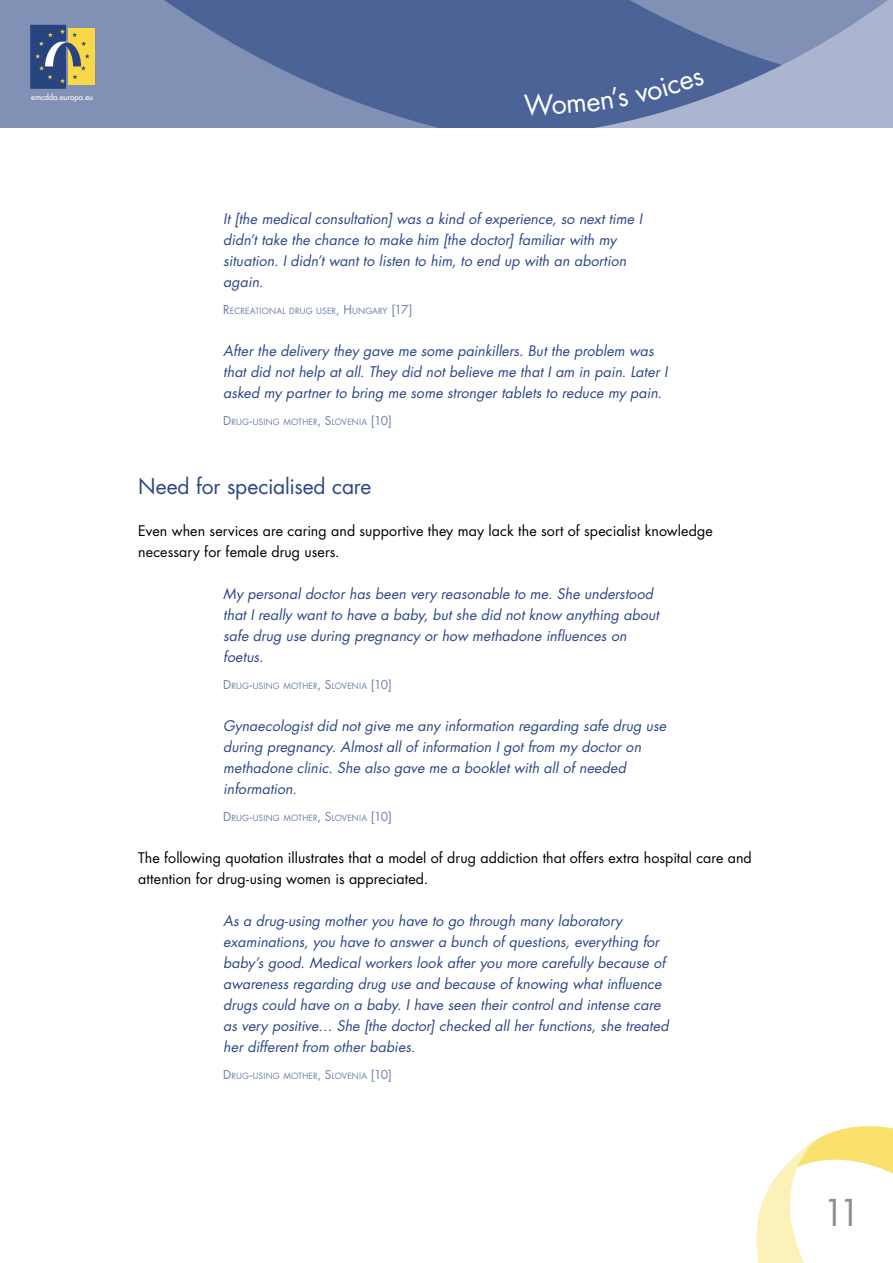
<style>
.page{position:relative;width:893px;height:1263px;background:#fff}
.page>*{position:absolute;margin:0;border:0;box-sizing:border-box;transform-origin:0 0}
.t1{font:36px "Futura";color:#909090}
._02-Titulo2{font:21px "Futura";letter-spacing:-.005em;color:#2d4786}
._04-Texto_cita{font:italic 14.25px/21px "Futura";letter-spacing:.005em;color:#2d4786}
._03-Texto_general{font:14.25px/21px "Futura";letter-spacing:.005em;color:#000}
._05-Texto_cita_firma{font:8.4px "Futura";letter-spacing:.015em;color:#6c7eaa}
.t2{font:7.8px "Futura";color:#fff}
.s1{font-size:12px}
</style>
<div class="page">
<svg style="left:0;top:0;width:496px;height:128px;background:#687ba7"></svg>
<svg style="left:496px;top:0;width:397px;height:128px;background:#7688b0"></svg>
<div style="left:68px;top:29px;width:26px;height:56px;background:#f8d846"></div>
<svg style="left:30px;top:25px;width:60px;height:64px"></svg>
<svg style="left:756px;top:1126px;width:137px;height:137px"></svg>
<div style="left:524px;top:86px;width:105px;height:30px;background:#4c6398"></div>
<div style="left:635px;top:72px;width:70px;height:32px;background:#4c6398"></div>
<p class="t2" style="left:31px;top:92px;width:63px">emcdda.europa.eu</p>
<p class="_04-Texto_cita" style="left:223px;top:208px;width:420px">It [the medical consultation] was a kind of experience, so next time I didn’t take the chance to make him [the doctor] familiar with my situation. I didn’t want to listen to him, to end up with an abortion again.</p>
<p class="_05-Texto_cita_firma" style="left:223px;top:305px;width:191px"><span class="s1">R</span>ECREATIONAL DRUG USER<span class="s1">, H</span> UNGARY <span class="s1">[17]</span></p>
<p class="_04-Texto_cita" style="left:223px;top:340px;width:446px">After the delivery they gave me some painkillers. But the problem was that did not help at all. They did not believe me that I am in pain. Later I asked my partner to bring me some stronger tablets to reduce my pain.</p>
<p class="_05-Texto_cita_firma" style="left:223px;top:416px;width:170px"><span class="s1">D</span>RUG<span class="s1">-</span>USING MOTHER<span class="s1">, S</span>LOVENIA <span class="s1">[10]</span></p>
<p class="_02-Titulo2" style="left:138px;top:472px;width:235px">Need for specialised care</p>
<p class="_03-Texto_general" style="left:138px;top:520px;width:576px">Even when services are caring and supportive they may lack the sort of specialist knowledge necessary for female drug users.</p>
<p class="_04-Texto_cita" style="left:223px;top:583px;width:437px">My personal doctor has been very reasonable to me. She understood that I really want to have a baby, but she did not know anything about safe drug use during pregnancy or how methadone influences on foetus.</p>
<p class="_05-Texto_cita_firma" style="left:223px;top:680px;width:170px"><span class="s1">D</span>RUG<span class="s1">-</span>USING MOTHER<span class="s1">, S</span>LOVENIA <span class="s1">[10]</span></p>
<p class="_04-Texto_cita" style="left:223px;top:715px;width:444px">Gynaecologist did not give me any information regarding safe drug use during pregnancy. Almost all of information I got from my doctor on methadone clinic. She also gave me a booklet with all of needed information.</p>
<p class="_05-Texto_cita_firma" style="left:223px;top:812px;width:170px"><span class="s1">D</span>RUG<span class="s1">-</span>USING MOTHER<span class="s1">, S</span>LOVENIA <span class="s1">[10]</span></p>
<p class="_03-Texto_general" style="left:138px;top:847px;width:615px">The following quotation illustrates that a model of drug addiction that offers extra hospital care and attention for drug-using women is appreciated.</p>
<p class="_04-Texto_cita" style="left:223px;top:910px;width:447px">As a drug-using mother you have to go through many laboratory examinations, you have to answer a bunch of questions, everything for baby’s good. Medical workers look after you more carefully because of awareness regarding drug use and because of knowing what influence drugs could have on a baby. I have seen their control and intense care as very positive… She [the doctor] checked all her functions, she treated her different from other babies.</p>
<p class="_05-Texto_cita_firma" style="left:223px;top:1070px;width:170px"><span class="s1">D</span>RUG<span class="s1">-</span>USING MOTHER<span class="s1">, S</span>LOVENIA <span class="s1">[10]</span></p>
<h1 class="t1" style="left:823px;top:1188px;width:40px">11</h1>
</div>
